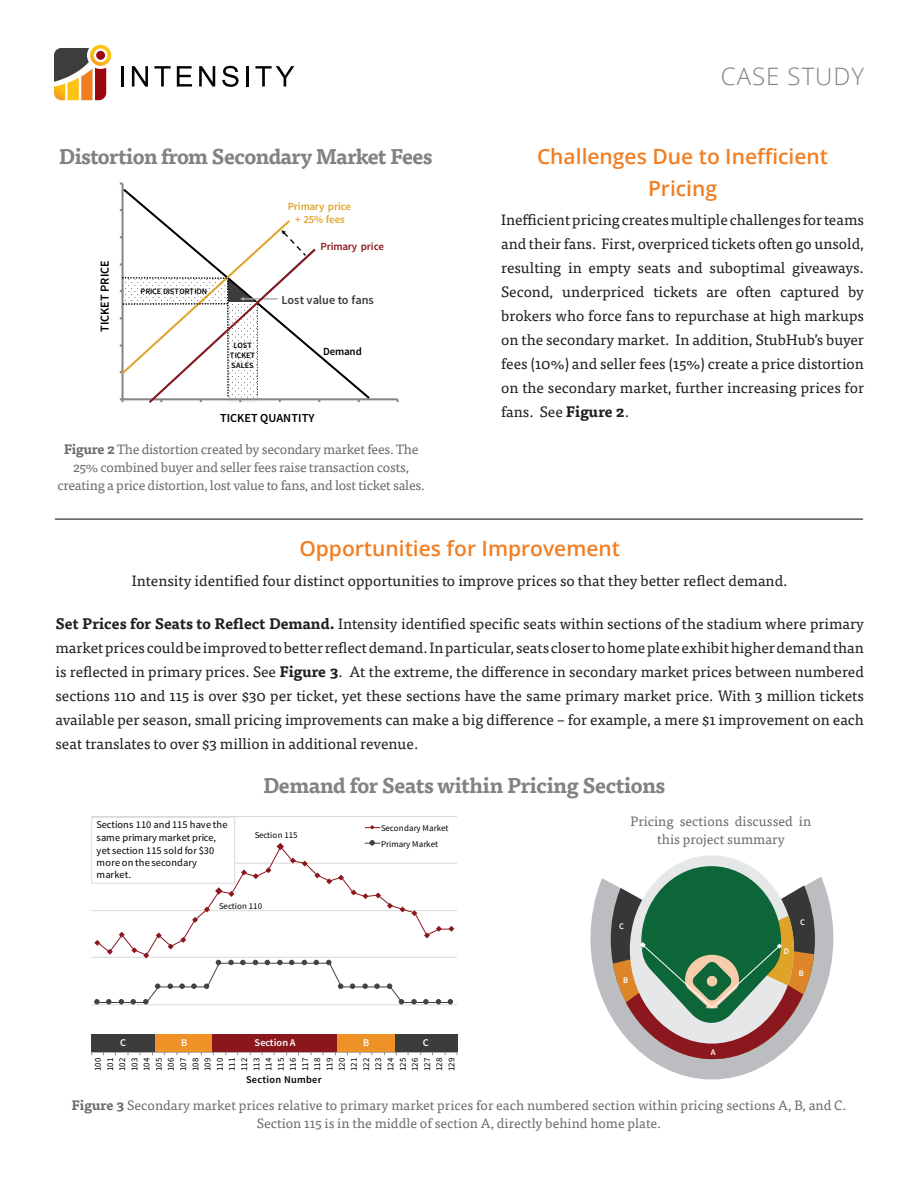
<style>
.page{position:relative;width:918px;height:1188px;background:#fff}
.page>*{position:absolute;margin:0;border:0;box-sizing:border-box;transform-origin:0 0}
.t1{font:300 24px "Open Sans";letter-spacing:.04em;color:#808285}
.Graph_-_Header{font:700 21px "Tisa Pro";letter-spacing:-.02em;color:#808285}
.Title_-_Section{font:600 21px/31.2px "Open Sans";color:#f27e22;text-align:center}
.Running_Text_-_Body{font:15px/24px "Tisa Pro";color:#231f20;text-align:justify}
.Running_Text_-_First{font:15px "Tisa Pro";color:#231f20}
.Graph_-_Caption{font:13.5px/18px "Tisa Pro";color:#6c6d70;text-align:center}
.Graph_-_Caption-2{font:13.5px/18px "Tisa Pro";letter-spacing:-.02em;color:#6c6d70;text-align:center}
.t2{font:600 12.3px "Source Sans Pro";letter-spacing:.01em;color:#000}
.t3{font:600 12.3px "Source Sans Pro";color:#3c3c3c}
.t4{font:600 10.95px/12.9px "Source Sans Pro";letter-spacing:-.01em;color:#dfa429;text-align:center}
.t5{font:600 10.95px "Source Sans Pro";letter-spacing:-.01em;color:#8b171d}
.t6{font:600 10.95px "Source Sans Pro";letter-spacing:-.005em;color:#000}
.t7{font:10.35px/12.5px "Source Sans Pro";letter-spacing:.01em;color:#000}
.t8{font:600 10.35px "Source Sans Pro";letter-spacing:.025em;color:#000}
.t9{font:600 10.35px "Source Sans Pro";letter-spacing:.01em;color:#fff}
.t10{font:8.85px/12.1px "Source Sans Pro";color:#000;text-align:justify}
.t11{font:600 8.55px "Source Sans Pro";color:#fff}
.t12{font:600 8.1px/9.9px "Source Sans Pro";letter-spacing:-.01em;color:#000;text-align:center}
.s1{font-weight:700}
</style>
<div class="page">
<hr style="left:121px;top:66px;width:3px;height:21px;background:#040503">
<svg style="left:132px;top:66px;width:16px;height:21px"></svg>
<svg style="left:154px;top:66px;width:17px;height:21px"></svg>
<svg style="left:177px;top:66px;width:15px;height:21px"></svg>
<svg style="left:199px;top:66px;width:16px;height:21px"></svg>
<svg style="left:222px;top:66px;width:17px;height:21px"></svg>
<hr style="left:246px;top:66px;width:3px;height:21px;background:#040503">
<svg style="left:255px;top:66px;width:39px;height:21px"></svg>
<svg style="left:54px;top:45px;width:57px;height:55px"></svg>
<hr style="left:122px;top:184px;width:2px;height:215px;background:#868686">
<hr style="left:123px;top:398px;width:275px;height:2px;background:#868686">
<svg style="left:121px;top:187px;width:251px;height:214px"></svg>
<svg style="left:120px;top:218px;width:200px;height:185px"></svg>
<hr style="left:55px;top:518px;width:808px;height:2px;background:#59595c">
<hr style="left:92px;top:1004px;width:365px;height:1px;background:#d9d9d9">
<hr style="left:92px;top:957px;width:365px;height:1px;background:#d9d9d9">
<hr style="left:92px;top:910px;width:365px;height:1px;background:#d9d9d9">
<hr style="left:92px;top:863px;width:365px;height:1px;background:#d9d9d9">
<hr style="left:92px;top:816px;width:365px;height:1px;background:#d9d9d9">
<hr style="left:92px;top:1052px;width:365px;height:1px;background:#868686">
<svg style="left:365px;top:825px;width:15px;height:4px"></svg>
<svg style="left:94px;top:840px;width:360px;height:164px"></svg>
<div style="left:91px;top:1034px;width:64px;height:18px;background:#3c3c3c"></div>
<div style="left:155px;top:1034px;width:58px;height:18px;background:#ee9127"></div>
<div style="left:213px;top:1034px;width:124px;height:18px;background:#8b171d"></div>
<div style="left:337px;top:1034px;width:58px;height:18px;background:#ee9127"></div>
<div style="left:395px;top:1034px;width:62px;height:18px;background:#3c3c3c"></div>
<div style="left:92px;top:817px;width:143px;height:66px;background:#fff"></div>
<div style="left:91px;top:817px;width:144px;height:67px;border:1px solid #d9d9d9"></div>
<svg style="left:590px;top:877px;width:243px;height:202px"></svg>
<svg style="left:611px;top:866px;width:204px;height:193px;background:#7f917a"></svg>
<p class="Graph_-_Header" style="left:59px;top:139px;width:375px">Distortion from Secondary Market Fees</p>
<p class="t2" style="left:97px;top:332px;width:73px;rotate:-90deg">TICKET PRICE</p>
<p class="t12" style="left:141px;top:286px;width:68px">PRICE DISTORTION</p>
<p class="t12" style="left:230px;top:341px;width:26px">LOST<br>TICKET<br>SALES</p>
<p class="t4" style="left:288px;top:200px;width:65px">Primary price + 25% fees</p>
<p class="t5" style="left:321px;top:239px;width:65px">Primary price</p>
<p class="t3" style="left:281px;top:292px;width:94px">Lost value to fans</p>
<p class="t6" style="left:323px;top:345px;width:40px">Demand</p>
<p class="t2" style="left:220px;top:411px;width:96px">TICKET QUANTITY</p>
<p class="Graph_-_Caption-2" style="left:57px;top:440px;width:369px"><span class="s1">Figure 2</span> The distortion created by secondary market fees. The<br>25% combined buyer and seller fees raise transaction costs, creating a price distortion, lost value to fans, and lost ticket sales.</p>
<h1 class="t1" style="left:721px;top:60px;width:145px">CASE STUDY</h1>
<p class="Title_-_Section" style="left:537px;top:141px;width:293px">Challenges Due to Inefficient<br>Pricing</p>
<p class="Running_Text_-_Body" style="left:501px;top:207px;width:364px">Inefficient pricing creates multiple challenges for teams and their fans. First, overpriced tickets often go unsold, resulting in empty seats and suboptimal giveaways.<br>Second, underpriced tickets are often captured by brokers who force fans to repurchase at high markups on the secondary market. In addition, StubHub’s buyer fees (10%) and seller fees (15%) create a price distortion on the secondary market, further increasing prices for fans. See <span class="s1">Figure 2</span>.</p>
<p class="Title_-_Section" style="left:299px;top:532px;width:322px">Opportunities for Improvement</p>
<p class="Running_Text_-_First" style="left:132px;top:569px;width:657px">Intensity identified four distinct opportunities to improve prices so that they better reflect demand.</p>
<p class="Running_Text_-_Body" style="left:55px;top:611px;width:810px"><span class="s1">Set Prices for Seats to Reflect Demand.</span> Intensity identified specific seats within sections of the stadium where primary market prices could be improved to better reflect demand. In particular, seats closer to home plate exhibit higher demand than is reflected in primary prices. See <span class="s1">Figure 3</span>. At the extreme, the difference in secondary market prices between numbered sections 110 and 115 is over $30 per ticket, yet these sections have the same primary market price. With 3 million tickets available per season, small pricing improvements can make a big difference – for example, a mere $1 improvement on each seat translates to over $3 million in additional revenue.</p>
<p class="Graph_-_Header" style="left:263px;top:769px;width:404px">Demand for Seats within Pricing Sections</p>
<p class="t7" style="left:97px;top:819px;width:133px">Sections 110 and 115 have the same primary market price, yet section 115 sold for $30 more on the secondary market.</p>
<p class="t10" style="left:255px;top:829px;width:44px">Section 115</p>
<p class="t10" style="left:219px;top:900px;width:44px">Section 110</p>
<p class="t10" style="left:381px;top:821px;width:69px;line-height:15.5px">Secondary Market<br>Primary Market</p>
<p class="t9" style="left:120px;top:1036px;width:7px">C</p>
<p class="t9" style="left:181px;top:1036px;width:8px">B</p>
<p class="t9" style="left:254px;top:1036px;width:43px">Section A</p>
<p class="t9" style="left:363px;top:1036px;width:8px">B</p>
<p class="t9" style="left:423px;top:1036px;width:7px">C</p>
<p class="t10" style="left:92px;top:1071px;width:15px;rotate:-90deg">100<br>101<br>102<br>103<br>104<br>105<br>106<br>107<br>108<br>109<br>110<br>111<br>112<br>113<br>114<br>115<br>116<br>117<br>118<br>119<br>120<br>121<br>122<br>123<br>124<br>125<br>126<br>127<br>128<br>129</p>
<p class="t8" style="left:246px;top:1073px;width:77px">Section Number</p>
<p class="Graph_-_Caption" style="left:631px;top:811px;width:182px">Pricing sections discussed in this project summary</p>
<p class="t11" style="left:619px;top:921px;width:6px">C</p>
<p class="t11" style="left:623px;top:975px;width:7px">B</p>
<p class="t11" style="left:711px;top:1047px;width:6px">A</p>
<p class="t11" style="left:784px;top:946px;width:7px">D</p>
<p class="t11" style="left:800px;top:917px;width:6px">C</p>
<p class="t11" style="left:799px;top:967px;width:7px">B</p>
<p class="Graph_-_Caption" style="left:71px;top:1096px;width:777px"><span class="s1">Figure 3</span> Secondary market prices relative to primary market prices for each numbered section within pricing sections A, B, and C.<br>Section 115 is in the middle of section A, directly behind home plate.</p>
</div>
